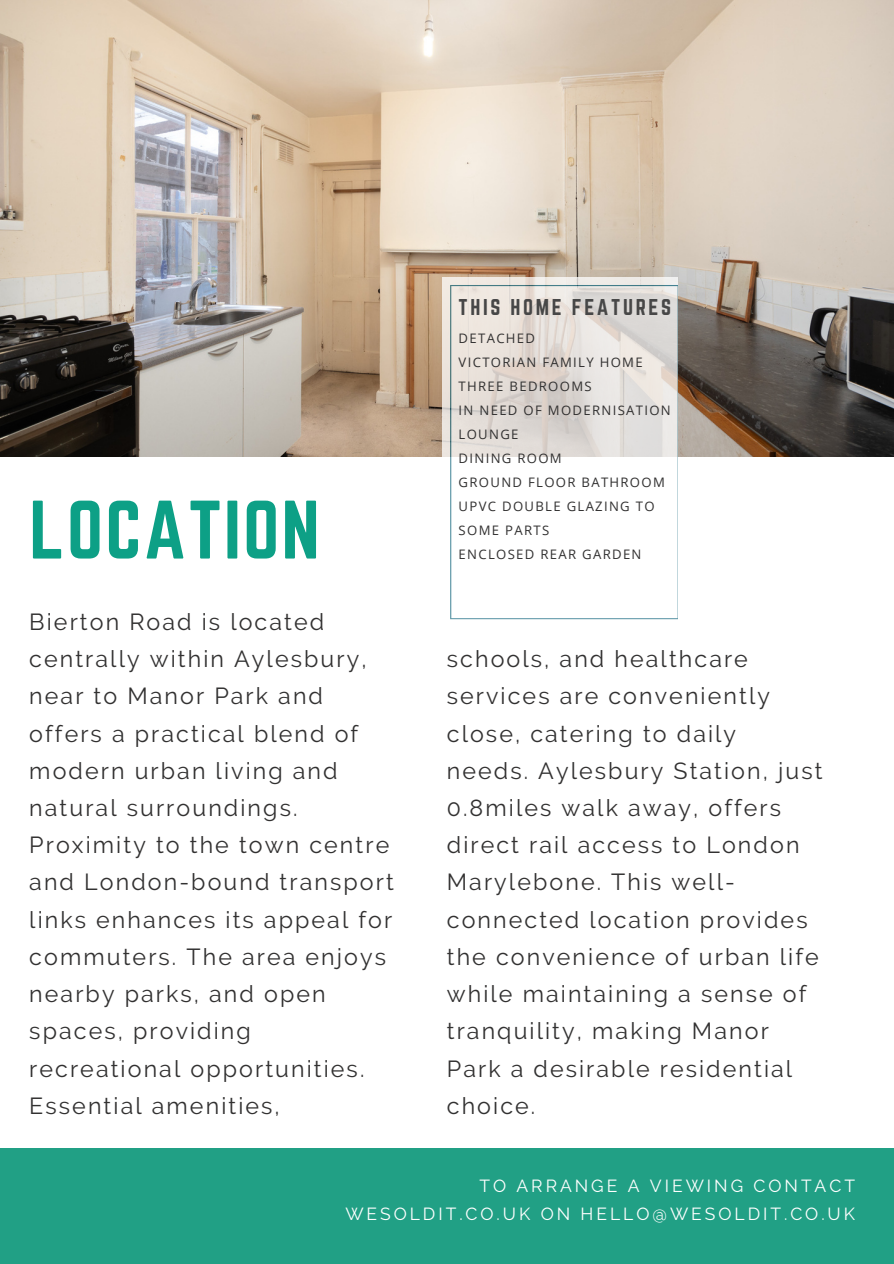
<style>
.page{position:relative;width:894px;height:1264px;background:#fff}
.page>*{position:absolute;margin:0;border:0;box-sizing:border-box;transform-origin:0 0}
.t1{font:72.3px "Norwester";letter-spacing:.03em;color:#0da086}
.t2{font:23.25px/37.2px "Raleway";letter-spacing:.09em;color:#323131}
.t3{font:19.95px "Norwester";letter-spacing:.13em;color:#474747}
.t4{font:17.4px/27.9px "Raleway";letter-spacing:.17em;color:#fff;text-align:right}
.t5{font:13.05px/24px "Open Sans";letter-spacing:.1em;color:#323131}
</style>
<div class="page">
<div style="left:0;top:0;width:893px;height:1263px;background:#21a085"></div>
<img style="left:0;top:0;width:892px;height:457px">
<div style="left:0;top:457px;width:893px;height:690px;background:#fff"></div>
<svg style="left:442px;top:277px;width:235px;height:343px;fill:#f0eae6"></svg>
<svg style="left:450px;top:285px;width:227px;height:334px"></svg>
<h3 class="t1" style="left:29px;top:486px;width:292px">LOCATION</h3>
<p class="t2" style="left:29px;top:603px;width:366px">Bierton Road is located centrally within Aylesbury, near to Manor Park and offers a practical blend of modern urban living and natural surroundings.<br>Proximity to the town centre and London-bound transport links enhances its appeal for commuters. The area enjoys nearby parks, and open spaces, providing recreational opportunities.<br>Essential amenities,</p>
<p class="t3" style="left:458px;top:295px;width:214px">THIS HOME FEATURES</p>
<p class="t5" style="left:458px;top:325px;width:78px">DETACHED</p>
<p class="t5" style="left:458px;top:350px;width:185px">VICTORIAN FAMILY HOME</p>
<p class="t5" style="left:458px;top:374px;width:134px">THREE BEDROOMS</p>
<p class="t5" style="left:458px;top:398px;width:213px">IN NEED OF MODERNISATION</p>
<p class="t5" style="left:458px;top:422px;width:61px">LOUNGE</p>
<p class="t5" style="left:458px;top:446px;width:105px">DINING ROOM</p>
<p class="t5" style="left:458px;top:470px;width:208px">GROUND FLOOR BATHROOM</p>
<h1 class="t5" style="left:458px;top:494px;width:197px">UPVC DOUBLE GLAZING TO<br>SOME PARTS</h1>
<h2 class="t5" style="left:458px;top:542px;width:184px">ENCLOSED REAR GARDEN</h2>
<h2 class="t2" style="left:446px;top:640px;width:377px">schools, and healthcare services are conveniently close, catering to daily needs. Aylesbury Station, just<br>0.8miles walk away, offers direct rail access to London<br>Marylebone. This well&shy;connected location provides the convenience of urban life while maintaining a sense of tranquility, making Manor<br>Park a desirable residential choice.</h2>
<h4 class="t4" style="left:345px;top:1171px;width:511px">TO ARRANGE A VIEWING CONTACT<br>WESOLDIT.CO.UK ON HELLO@WESOLDIT.CO.UK</h4>
</div>
